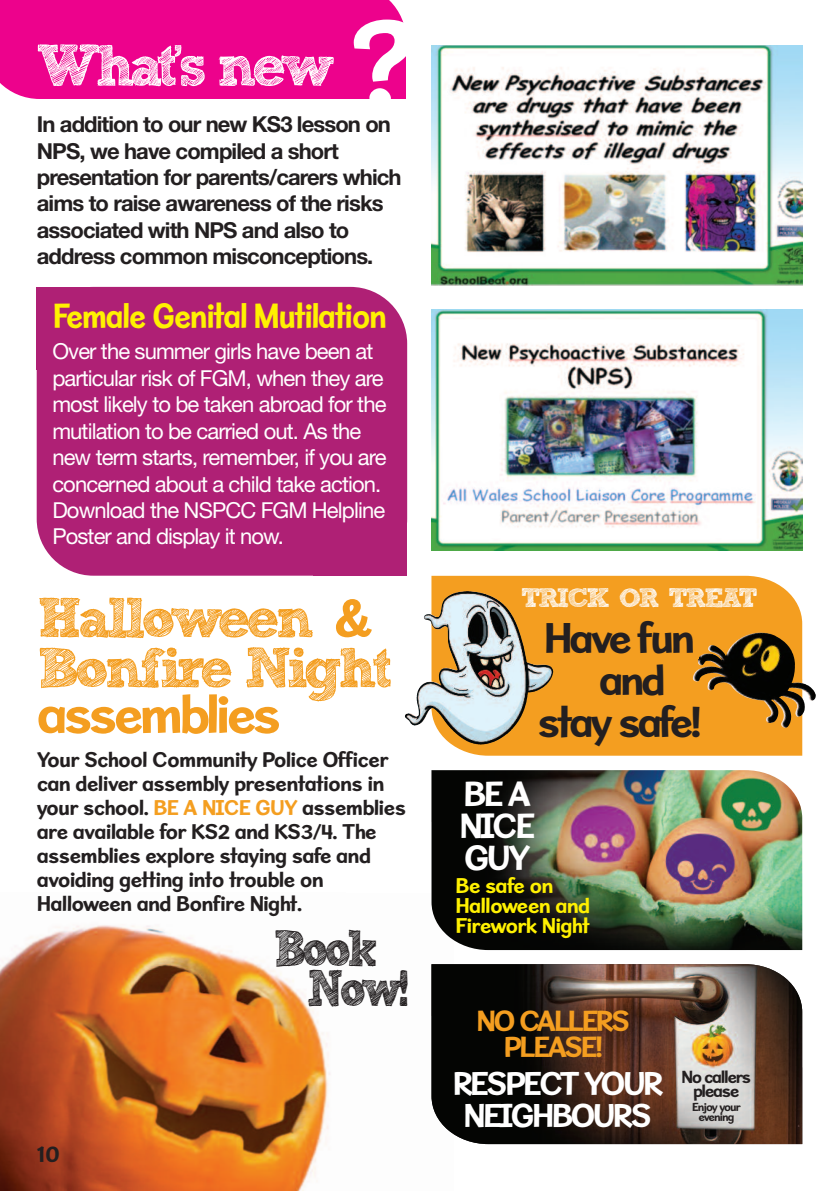
<style>
.page{position:relative;width:840px;height:1191px;background:#fff}
.page>*{position:absolute;margin:0;border:0;box-sizing:border-box;transform-origin:0 0}
.t1{font:700 126.2px "Sweater School Rg";color:#fff}
.t2{font:58px "Sketch Rockwell";letter-spacing:-.09em;color:#fff}
.t3{font:56px/50px "Sketch Rockwell";letter-spacing:-.08em;color:#f49e20}
.t4{font:700 56px "Sweater School Rg";letter-spacing:-.08em;color:#f49e20}
.t5{font:51px/40.4px "Sketch Rockwell";letter-spacing:-.09em;color:#231f20;scale:.85 1}
.t6{font:700 44.2px/41.8px "Sweater School Rg";letter-spacing:-.08em;color:#231f20;text-align:center}
.t7{font:700 36px "Sweater School Rg";letter-spacing:-.05em;color:#fff101;scale:.9 1}
.t8{font:700 36px/32px "Sweater School Rg";letter-spacing:-.08em;color:#fff;text-align:justify}
.t9{font:700 34px/32px "Sweater School Rg";letter-spacing:-.08em;color:#fff;text-align:center}
.t10{font:700 30px/26px "Sweater School Rg";letter-spacing:-.08em;color:#f49e20;text-align:center}
.t11{font:700 26.6px "freeversion Sketch Block";letter-spacing:-.08em;color:#fff}
.t12{font:700 24px "Sweater School Rg";color:#231f20}
.t13{font:22px/26.4px "Helvetica Neue LT Std";letter-spacing:-.04em;color:#fff}
.t14{font:700 22px/24px "Sweater School Rg";letter-spacing:-.04em;color:#231f20}
.t15{font:700 22px/26.4px "Helvetica Neue LT Std";letter-spacing:-.04em;color:#231f20}
.t16{font:700 22px/20px "Sweater School Rg";letter-spacing:-.04em;color:#fff101}
.t17{font:700 18px/14px "Sweater School Rg";letter-spacing:-.085em;color:#231f20;text-align:center}
.t18{font:700 12px/10px "Sweater School Rg";letter-spacing:-.085em;color:#231f20;text-align:center}
.s1{font-family:"Sweater School Rg";font-weight:700}
.s2{color:#f49e20}
</style>
<div class="page">
<div style="left:37px;top:287px;width:370px;height:288px;background:#af2075;border-radius:57px"></div>
<div style="left:313px;top:452px;width:94px;height:123px;background:#af2075"></div>
<div style="left:37px;top:287px;width:82px;height:83px;background:#af2075"></div>
<div style="left:0;top:0;width:406px;height:99px;background:#ed028c"></div>
<div style="left:299px;top:46px;width:107px;height:53px;background:#ed028c"></div>
<div style="left:0;top:0;width:77px;height:34px;background:#ed028c"></div>
<img style="left:431px;top:45px;width:370px;height:241px">
<img style="left:0;top:925px;width:330px;height:266px">
<img style="left:431px;top:964px;width:370px;height:180px">
<img style="left:431px;top:770px;width:370px;height:180px">
<svg style="left:431px;top:576px;width:370px;height:179px;background:#e69e34"></svg>
<img style="left:405px;top:681px;width:122px;height:63px">
<img style="left:707px;top:632px;width:108px;height:85px">
<img style="left:431px;top:310px;width:370px;height:240px">
<h1 class="t1" style="left:350px;top:20px;width:68px">?</h1>
<p class="t15" style="left:37px;top:139px;width:366px">NPS, we have compiled a short presentation for parents/carers which aims to raise awareness of the risks associated with NPS and also to address common misconceptions.</p>
<h2 class="t2" style="left:36px;top:42px;width:301px">What’s new</h2>
<p class="t15" style="left:37px;top:113px;width:355px">In addition to our new KS3 lesson on</p>
<h3 class="t7" style="left:53px;top:303px;width:373px">Female Genital Mutilation</h3>
<p class="t13" style="left:52px;top:340px;width:335px">Over the summer girls have been at particular risk of FGM, when they are most likely to be taken abroad for the mutilation to be carried out. As the new term starts, remember, if you are concerned about a child take action.<br>Download the NSPCC FGM Helpline Poster and display it now.</p>
<h3 class="t3" style="left:37px;top:598px;width:357px">Halloween <span class="s1">&amp;<br></span>Bonfire Night</h3>
<h3 class="t4" style="left:37px;top:695px;width:246px">assemblies</h3>
<p class="t14" style="left:37px;top:749px;width:370px">Your School Community Police Officer can deliver assembly presentations in your school. <span class="s2">BE A NICE GUY</span> assemblies are available for KS2 and KS3/4. The assemblies explore staying safe and avoiding getting into trouble on Halloween and Bonfire Night.</p>
<p class="t12" style="left:37px;top:1146px;width:25px">10</p>
<h3 class="t5" style="left:306px;top:932px;width:122px;text-indent:-33px">Book<br>Now!</h3>
<p class="t11" style="left:521px;top:587px;width:238px">TRICK OR TREAT</p>
<h3 class="t6" style="left:537px;top:621px;width:166px">Have fun and<br>stay safe!</h3>
<h3 class="t8" style="left:459px;top:781px;width:77px">BEA NICE GUY</h3>
<p class="t16" style="left:455px;top:877px;width:136px">Be safe on<br>Halloween and<br>Firework Night</p>
<h3 class="t10" style="left:476px;top:1011px;width:156px">NO CALLERS<br>PLEASE!</h3>
<h3 class="t9" style="left:452px;top:1071px;width:212px">RESPECT YOUR<br>NEIGHBOURS</h3>
<p class="t17" style="left:681px;top:1071px;width:71px">No callers please</p>
<p class="t18" style="left:691px;top:1103px;width:50px">Enjoy your evening</p>
</div>
